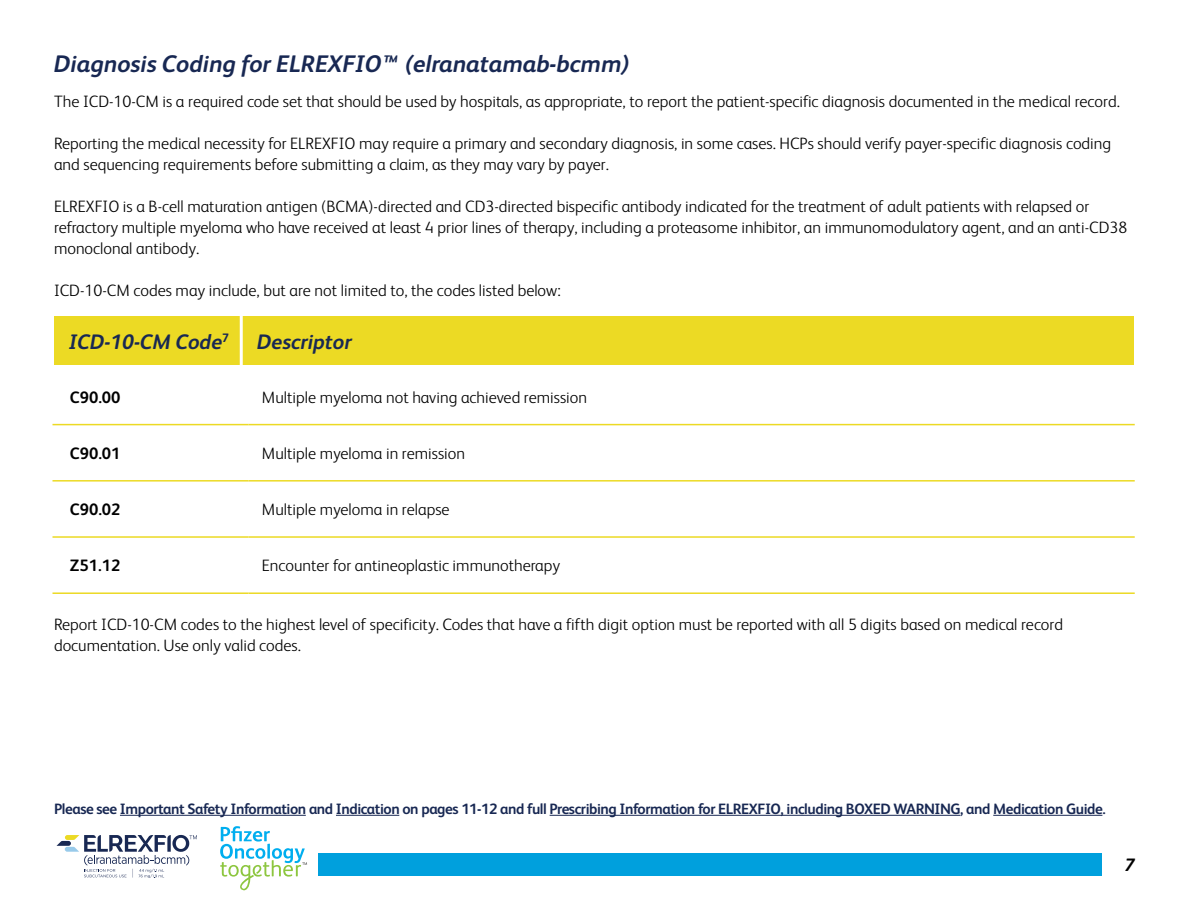
<style>
.page{position:relative;width:1188px;height:918px;background:#fff}
.page>*{position:absolute;margin:0;border:0;box-sizing:border-box;transform-origin:0 0}
.t1{font:italic 700 24px "FS Albert";color:#182853}
.t2{font:italic 700 21px "FS Albert";color:#182853}
.t3{font:italic 700 18px "FS Albert";color:#000}
.t4{font:300 16.5px/21px "FS Albert";color:#000}
.t5{font:700 16.5px "FS Albert";color:#000}
.t6{font:700 15px "FS Albert";letter-spacing:-.03em;color:#182853}
</style>
<div class="page">
<svg style="left:220px;top:826px;width:87px;height:64px"></svg>
<div style="left:318px;top:853px;width:784px;height:22px;background:#00a0dd"></div>
<svg style="left:57px;top:835px;width:140px;height:43px"></svg>
<hr style="left:120px;top:815px;width:186px;height:1px;background:#182853">
<hr style="left:336px;top:815px;width:63px;height:1px;background:#182853">
<hr style="left:550px;top:815px;width:410px;height:1px;background:#182853">
<hr style="left:993px;top:815px;width:109px;height:1px;background:#182853">
<div style="left:54px;top:316px;width:1080px;height:49px;background:#ecda24"></div>
<hr style="left:240px;top:308px;width:3px;height:62px;background:#fff">
<hr style="left:52px;top:424px;width:196px;height:1px;background:#ecda24">
<hr style="left:52px;top:480px;width:196px;height:2px;background:#ecda24">
<hr style="left:52px;top:536px;width:196px;height:2px;background:#ecda24">
<hr style="left:52px;top:592px;width:196px;height:2px;background:#ecda24">
<hr style="left:248px;top:424px;width:887px;height:1px;background:#ecda24">
<hr style="left:248px;top:480px;width:887px;height:2px;background:#ecda24">
<hr style="left:248px;top:536px;width:887px;height:2px;background:#ecda24">
<hr style="left:248px;top:592px;width:887px;height:2px;background:#ecda24">
<h1 class="t1" style="left:54px;top:50px;width:577px">Diagnosis Coding for ELREXFIO™ (elranatamab-bcmm)</h1>
<p class="t4" style="left:54px;top:91px;width:1067px">The ICD-10-CM is a required code set that should be used by hospitals, as appropriate, to report the patient-specific diagnosis documented in the medical record.</p>
<p class="t4" style="left:54px;top:133px;width:1059px">Reporting the medical necessity for ELREXFIO may require a primary and secondary diagnosis, in some cases. HCPs should verify payer-specific diagnosis coding and sequencing requirements before submitting a claim, as they may vary by payer.</p>
<p class="t4" style="left:54px;top:196px;width:1075px">ELREXFIO is a B-cell maturation antigen (BCMA)-directed and CD3-directed bispecific antibody indicated for the treatment of adult patients with relapsed or refractory multiple myeloma who have received at least 4 prior lines of therapy, including a proteasome inhibitor, an immunomodulatory agent, and an anti-CD38 monoclonal antibody.</p>
<p class="t4" style="left:54px;top:280px;width:508px">ICD-10-CM codes may include, but are not limited to, the codes listed below:</p>
<p class="t2" style="left:69px;top:329px;width:161px">ICD-10-CM Code<sup>7</sup></p>
<p class="t2" style="left:257px;top:329px;width:96px">Descriptor</p>
<p class="t5" style="left:70px;top:388px;width:52px">C90.00</p>
<p class="t4" style="left:262px;top:387px;width:327px">Multiple myeloma not having achieved remission</p>
<p class="t5" style="left:70px;top:444px;width:52px">C90.01</p>
<p class="t4" style="left:262px;top:443px;width:205px">Multiple myeloma in remission</p>
<p class="t5" style="left:70px;top:500px;width:52px">C90.02</p>
<p class="t4" style="left:262px;top:499px;width:189px">Multiple myeloma in relapse</p>
<p class="t5" style="left:70px;top:556px;width:52px">Z51.12</p>
<p class="t4" style="left:262px;top:555px;width:300px">Encounter for antineoplastic immunotherapy</p>
<p class="t4" style="left:54px;top:614px;width:1011px">Report ICD-10-CM codes to the highest level of specificity. Codes that have a fifth digit option must be reported with all 5 digits based on medical record documentation. Use only valid codes.</p>
<p class="t6" style="left:54px;top:800px;width:1053px">Please see Important Safety Information and Indication on pages 11-12 and full Prescribing Information for ELREXFIO, including BOXED WARNING, and Medication Guide.</p>
<p class="t3" style="left:1125px;top:855px;width:12px">7</p>
</div>
